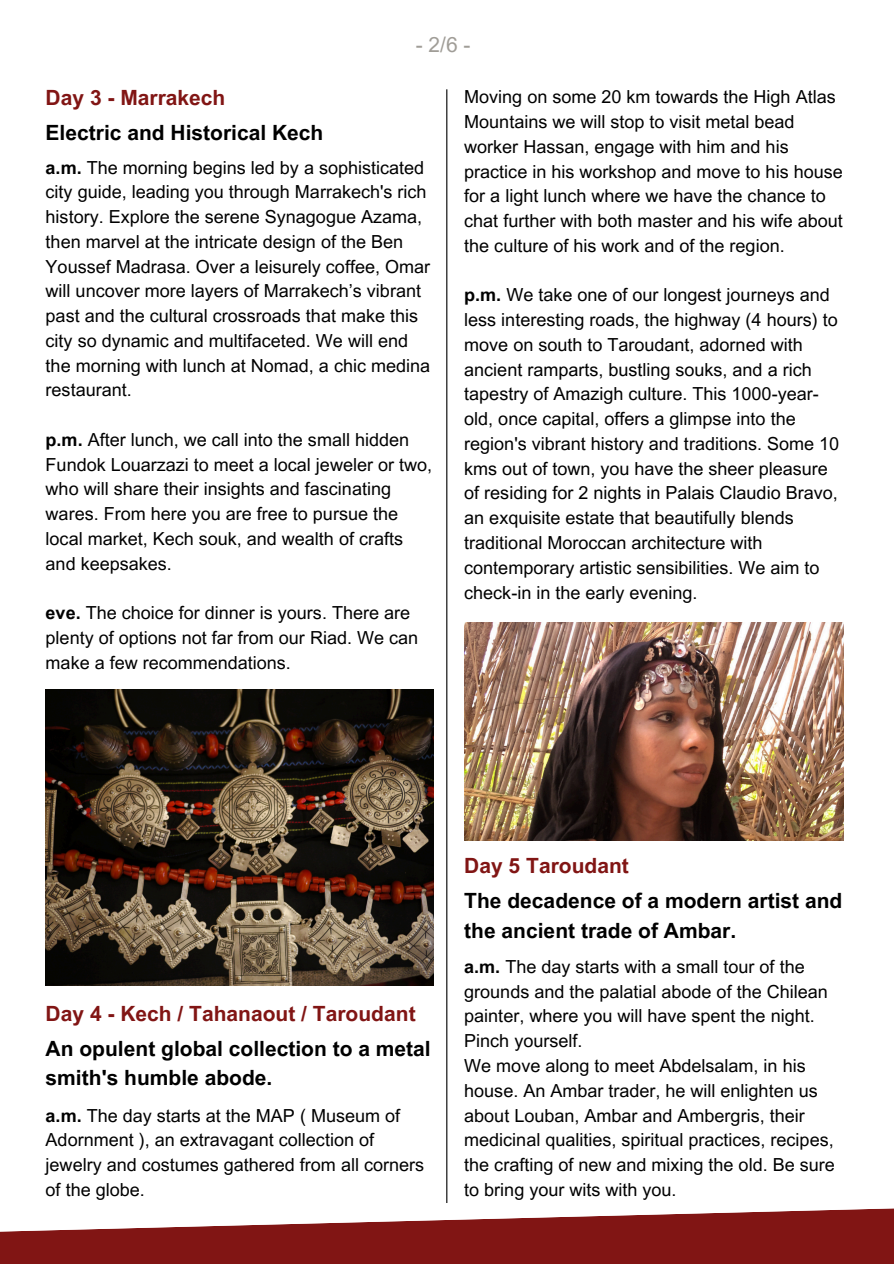
<style>
.page{position:relative;width:894px;height:1264px;background:#fff}
.page>*{position:absolute;margin:0;border:0;box-sizing:border-box;transform-origin:0 0}
.t1{font:700 21px/29.2px "Arial MT Pro";color:#000}
.t2{font:700 21px "Arial MT Pro";color:#811514}
.t3{font:21px "Arial MT Pro";color:#a09d97}
.t4{font:18px/24.8px "Arial MT Pro";color:#000}
.s1{font-weight:700}
</style>
<div class="page">
<svg style="left:0;top:1208px;width:893px;height:55px;fill:#811514"></svg>
<hr style="left:446px;top:89px;width:1px;height:1113px;background:#000">
<img style="left:46px;top:689px;width:387px;height:296px">
<img style="left:464px;top:622px;width:378px;height:219px">
<p class="t3" style="left:415px;top:37px;width:56px">- 2/6 -</p>
<p class="t2" style="left:46px;top:90px;width:181px">Day 3 - Marrakech</p>
<h1 class="t1" style="left:46px;top:121px;width:279px">Electric and Historical Kech</h1>
<p class="t4" style="left:46px;top:157px;width:386px"><span class="s1">a.m.</span> The morning begins led by a sophisticated city guide, leading you through Marrakech's rich history. Explore the serene Synagogue Azama, then marvel at the intricate design of the Ben Youssef Madrasa. Over a leisurely coffee, Omar will uncover more layers of Marrakech’s vibrant past and the cultural crossroads that make this city so dynamic and multifaceted. We will end the morning with lunch at Nomad, a chic medina restaurant.</p>
<p class="t4" style="left:46px;top:429px;width:388px"><span class="s1">p.m.</span> After lunch, we call into the small hidden Fundok Louarzazi to meet a local jeweler or two, who will share their insights and fascinating wares. From here you are free to pursue the local market, Kech souk, and wealth of crafts and keepsakes.</p>
<h1 class="t4" style="left:46px;top:602px;width:374px"><span class="s1">eve.</span> The choice for dinner is yours. There are plenty of options not far from our Riad. We can make a few recommendations.</h1>
<h1 class="t4" style="left:464px;top:87px;width:380px">Moving on some 20 km towards the High Atlas Mountains we will stop to visit metal bead worker Hassan, engage with him and his practice in his workshop and move to his house for a light lunch where we have the chance to chat further with both master and his wife about the culture of his work and of the region.</h1>
<p class="t4" style="left:464px;top:285px;width:376px"><span class="s1">p.m.</span> We take one of our longest journeys and less interesting roads, the highway (4 hours) to move on south to Taroudant, adorned with ancient ramparts, bustling souks, and a rich tapestry of Amazigh culture. This 1000-year&shy;old, once capital, offers a glimpse into the region's vibrant history and traditions. Some 10 kms out of town, you have the sheer pleasure of residing for 2 nights in Palais Claudio Bravo, an exquisite estate that beautifully blends traditional Moroccan architecture with contemporary artistic sensibilities. We aim to check-in in the early evening.</p>
<p class="t2" style="left:46px;top:1005px;width:371px">Day 4 - Kech / Tahanaout / Taroudant</p>
<p class="t1" style="left:46px;top:1036px;width:386px">An opulent global collection to a metal smith's humble abode.</p>
<p class="t4" style="left:46px;top:1105px;width:380px"><span class="s1">a.m.</span> The day starts at the MAP ( Museum of Adornment ), an extravagant collection of jewelry and costumes gathered from all corners of the globe.</p>
<p class="t2" style="left:464px;top:858px;width:166px">Day 5 Taroudant</p>
<h1 class="t1" style="left:464px;top:889px;width:379px">The decadence of a modern artist and the ancient trade of Ambar.</h1>
<p class="t4" style="left:464px;top:956px;width:365px"><span class="s1">a.m.</span> The day starts with a small tour of the grounds and the palatial abode of the Chilean painter, where you will have spent the night.<br>Pinch yourself.</p>
<h1 class="t4" style="left:464px;top:1055px;width:372px">We move along to meet Abdelsalam, in his house. An Ambar trader, he will enlighten us about Louban, Ambar and Ambergris, their medicinal qualities, spiritual practices, recipes, the crafting of new and mixing the old. Be sure to bring your wits with you.</h1>
</div>
